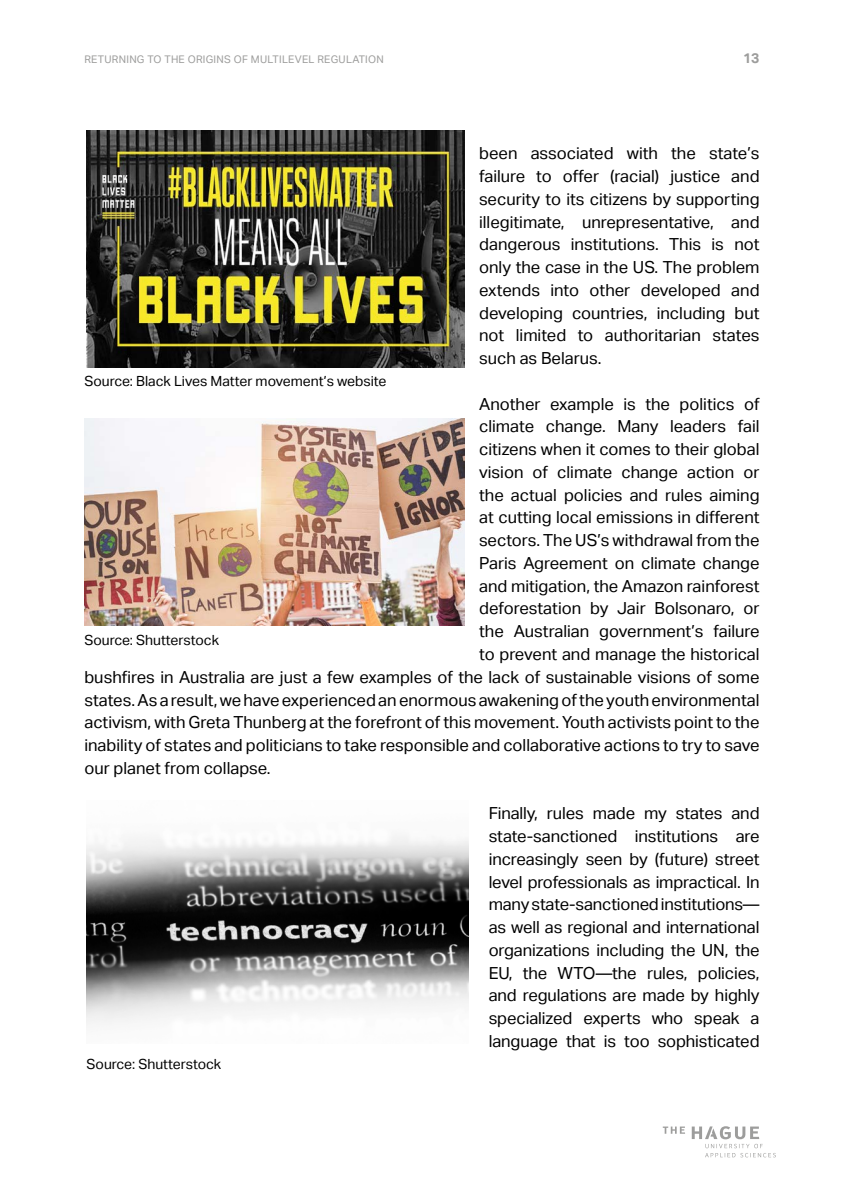
<style>
.page{position:relative;width:844px;height:1191px;background:#fff}
.page>*{position:absolute;margin:0;border:0;box-sizing:border-box;transform-origin:0 0}
.body{font:16.62px/22.8px "Aktiv Grotesk";color:#000;text-align:justify}
.body-2{font:14px "Aktiv Grotesk";color:#000}
.t1{font:700 14px "Aktiv Grotesk";color:#9d9d9c}
.t2{font:10.5px "Aktiv Grotesk";letter-spacing:.025em;color:#9d9d9c}
</style>
<div class="page">
<svg style="left:662px;top:1126px;width:113px;height:31px"></svg>
<img style="left:84px;top:418px;width:380px;height:207px">
<img style="left:87px;top:131px;width:377px;height:236px">
<img style="left:87px;top:835px;width:381px;height:190px">
<p class="t2" style="left:84px;top:53px;width:301px">RETURNING TO THE ORIGINS OF MULTILEVEL REGULATION</p>
<p class="t1" style="left:742px;top:50px;width:18px">13</p>
<p class="body" style="left:479px;top:142px;width:282px">been associated with the state’s failure to offer (racial) justice and security to its citizens by supporting illegitimate, unrepresentative, and dangerous institutions. This is not only the case in the US. The problem extends into other developed and developing countries, including but not limited to authoritarian states such as Belarus.</p>
<p class="body" style="left:479px;top:392px;width:282px">Another example is the politics of</p>
<p class="body" style="left:479px;top:415px;width:282px">climate change. Many leaders fail</p>
<p class="body" style="left:479px;top:438px;width:282px">citizens when it comes to their global</p>
<p class="body" style="left:479px;top:461px;width:282px">vision of climate change action or</p>
<p class="body" style="left:479px;top:483px;width:282px">the actual policies and rules aiming</p>
<p class="body" style="left:479px;top:506px;width:282px">at cutting local emissions in different</p>
<p class="body" style="left:479px;top:529px;width:282px">sectors. The US’s withdrawal from the</p>
<p class="body" style="left:479px;top:552px;width:282px">Paris Agreement on climate change</p>
<p class="body" style="left:479px;top:574px;width:282px">and mitigation, the Amazon rainforest</p>
<p class="body" style="left:479px;top:597px;width:282px">deforestation by Jair Bolsonaro, or</p>
<p class="body" style="left:479px;top:620px;width:282px">the Australian government’s failure</p>
<p class="body" style="left:479px;top:643px;width:282px">to prevent and manage the historical</p>
<p class="body" style="left:84px;top:665px;width:676px">bushfires in Australia are just a few examples of the lack of sustainable visions of some</p>
<p class="body" style="left:84px;top:688px;width:676px">states. As a result, we have experienced an enormous awakening of the youth environmental</p>
<p class="body" style="left:84px;top:711px;width:676px">activism, with Greta Thunberg at the forefront of this movement. Youth activists point to the</p>
<p class="body" style="left:84px;top:734px;width:676px">inability of states and politicians to take responsible and collaborative actions to try to save</p>
<p class="body" style="left:84px;top:756px;width:187px">our planet from collapse.</p>
<p class="body" style="left:488px;top:802px;width:272px">Finally, rules made my states and state-sanctioned institutions are increasingly seen by (future) street level professionals as impractical. In many state-sanctioned institutions— as well as regional and international organizations including the UN, the EU, the WTO—the rules, policies, and regulations are made by highly specialized experts who speak a language that is too sophisticated</p>
<p class="body-2" style="left:84px;top:373px;width:303px">Source: Black Lives Matter movement’s website</p>
<p class="body-2" style="left:84px;top:632px;width:136px">Source: Shutterstock</p>
<p class="body-2" style="left:87px;top:1056px;width:136px">Source: Shutterstock</p>
</div>
